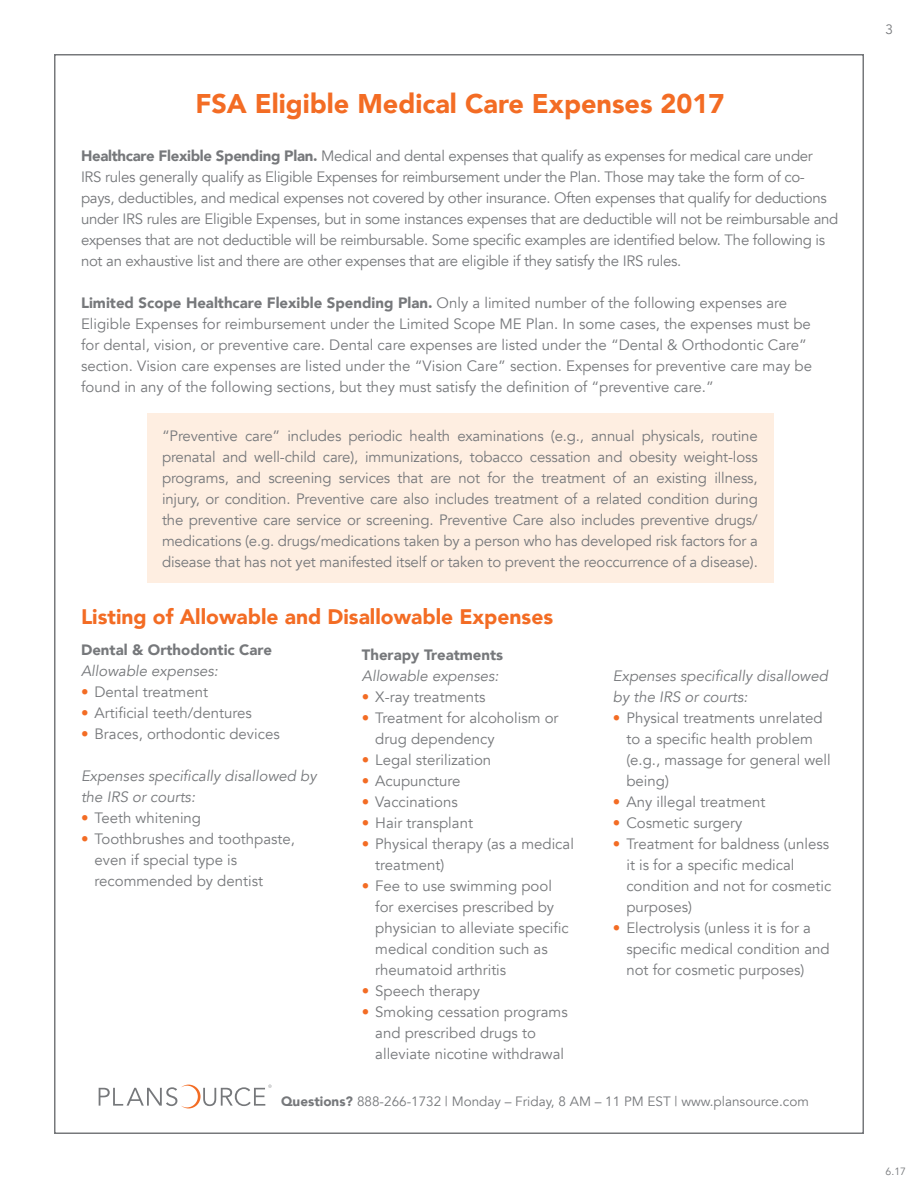
<style>
.page{position:relative;width:918px;height:1188px;background:#fff}
.page>*{position:absolute;margin:0;border:0;box-sizing:border-box;transform-origin:0 0}
.t1{font:900 27px "Avenir";color:#f36c24}
.subhead{font:900 21px "Avenir";color:#f36c24}
.text{font:15px/21px "Avenir";color:#76787b}
.text-2{font:15px/21px "Avenir";letter-spacing:-.02em;color:#76787b}
.text-3{font:italic 15px/21px "Avenir";color:#76787b}
.text-4{font:900 15px "Avenir";color:#76787b}
.t2{font:13.5px "Avenir";color:#76787b}
.t3{font:10.5px "Avenir";color:#76787b}
.s1{font-weight:900}
.s2{color:#f36c24}
</style>
<div class="page">
<div style="left:147px;top:414px;width:627px;height:169px;background:#feeee1"></div>
<svg style="left:99px;top:1085px;width:173px;height:23px"></svg>
<p class="t1" style="left:195px;top:81px;width:531px">FSA Eligible Medical Care Expenses 2017</p>
<p class="text-2" style="left:81px;top:146px;width:759px"><span class="s1">Healthcare Flexible Spending Plan.</span> Medical and dental expenses that qualify as expenses for medical care under<br>IRS rules generally qualify as Eligible Expenses for reimbursement under the Plan. Those may take the form of co&shy;pays, deductibles, and medical expenses not covered by other insurance. Often expenses that qualify for deductions under IRS rules are Eligible Expenses, but in some instances expenses that are deductible will not be reimbursable and expenses that are not deductible will be reimbursable. Some specific examples are identified below. The following is not an exhaustive list and there are other expenses that are eligible if they satisfy the IRS rules.</p>
<p class="text" style="left:81px;top:293px;width:733px"><span class="s1">Limited Scope Healthcare Flexible Spending Plan.</span> Only a limited number of the following expenses are Eligible Expenses for reimbursement under the Limited Scope ME Plan. In some cases, the expenses must be for dental, vision, or preventive care. Dental care expenses are listed under the “Dental &amp; Orthodontic Care” section. Vision care expenses are listed under the “Vision Care” section. Expenses for preventive care may be found in any of the following sections, but they must satisfy the definition of “preventive care.”</p>
<p class="text" style="left:162px;top:426px;width:597px;text-align:justify">“Preventive care” includes periodic health examinations (e.g., annual physicals, routine prenatal and well-child care), immunizations, tobacco cessation and obesity weight-loss programs, and screening services that are not for the treatment of an existing illness, injury, or condition. Preventive care also includes treatment of a related condition during the preventive care service or screening. Preventive Care also includes preventive drugs/ medications (e.g. drugs/medications taken by a person who has developed risk factors for a disease that has not yet manifested itself or taken to prevent the reoccurrence of a disease).</p>
<p class="subhead" style="left:81px;top:599px;width:474px">Listing of Allowable and Disallowable Expenses</p>
<p class="text-4" style="left:81px;top:637px;width:193px">Dental &amp; Orthodontic Care</p>
<p class="text-3" style="left:81px;top:660px;width:138px">Allowable expenses:</p>
<p class="text" style="left:81px;top:681px;width:129px"><span class="s2">•</span> Dental treatment</p>
<p class="text" style="left:81px;top:702px;width:172px"><span class="s2">•</span> Artificial teeth/dentures</p>
<p class="text" style="left:81px;top:723px;width:200px"><span class="s2">•</span> Braces, orthodontic devices</p>
<p class="text-3" style="left:81px;top:765px;width:237px">Expenses specifically disallowed by the IRS or courts:</p>
<p class="text" style="left:81px;top:807px;width:122px"><span class="s2">•</span> Teeth whitening</p>
<p class="text" style="left:94px;top:828px;width:202px;text-indent:-14px"><span class="s2">•</span> Toothbrushes and toothpaste, even if special type is recommended by dentist</p>
<p class="text-4" style="left:362px;top:642px;width:143px">Therapy Treatments</p>
<p class="text-3" style="left:362px;top:666px;width:138px">Allowable expenses:</p>
<p class="text" style="left:362px;top:687px;width:125px"><span class="s2">•</span> X-ray treatments</p>
<p class="text" style="left:375px;top:708px;width:185px;text-indent:-14px"><span class="s2">•</span> Treatment for alcoholism or drug dependency</p>
<p class="text" style="left:362px;top:750px;width:131px"><span class="s2">•</span> Legal sterilization</p>
<p class="text" style="left:362px;top:771px;width:100px"><span class="s2">•</span> Acupuncture</p>
<p class="text" style="left:362px;top:792px;width:98px"><span class="s2">•</span> Vaccinations</p>
<p class="text" style="left:362px;top:813px;width:113px"><span class="s2">•</span> Hair transplant</p>
<p class="text" style="left:375px;top:834px;width:200px;text-indent:-14px"><span class="s2">•</span> Physical therapy (as a medical treatment)</p>
<p class="text" style="left:375px;top:876px;width:195px;text-indent:-14px"><span class="s2">•</span> Fee to use swimming pool for exercises prescribed by physician to alleviate specific medical condition such as rheumatoid arthritis</p>
<p class="text" style="left:362px;top:981px;width:120px"><span class="s2">•</span> Speech therapy</p>
<p class="text" style="left:375px;top:1002px;width:194px;text-indent:-14px"><span class="s2">•</span> Smoking cessation programs and prescribed drugs to alleviate nicotine withdrawal</p>
<p class="text-3" style="left:613px;top:666px;width:217px">Expenses specifically disallowed by the IRS or courts:</p>
<p class="text" style="left:626px;top:708px;width:206px;text-indent:-14px"><span class="s2">•</span> Physical treatments unrelated to a specific health problem (e.g., massage for general well being)</p>
<p class="text" style="left:613px;top:792px;width:154px"><span class="s2">•</span> Any illegal treatment</p>
<p class="text" style="left:613px;top:813px;width:131px"><span class="s2">•</span> Cosmetic surgery</p>
<p class="text" style="left:626px;top:834px;width:206px;text-indent:-14px"><span class="s2">•</span> Treatment for baldness (unless it is for a specific medical condition and not for cosmetic purposes)</p>
<p class="text" style="left:626px;top:918px;width:205px;text-indent:-14px"><span class="s2">•</span> Electrolysis (unless it is for a specific medical condition and not for cosmetic purposes)</p>
<p class="t2" style="left:281px;top:1093px;width:529px"><span class="s1">Questions?</span> 888-266-1732 | Monday – Friday, 8 AM – 11 PM EST | www.plansource.com</p>
<p class="t2" style="left:886px;top:21px;width:9px">3</p>
<p class="t3" style="left:886px;top:1165px;width:22px">6.17</p>
</div>
